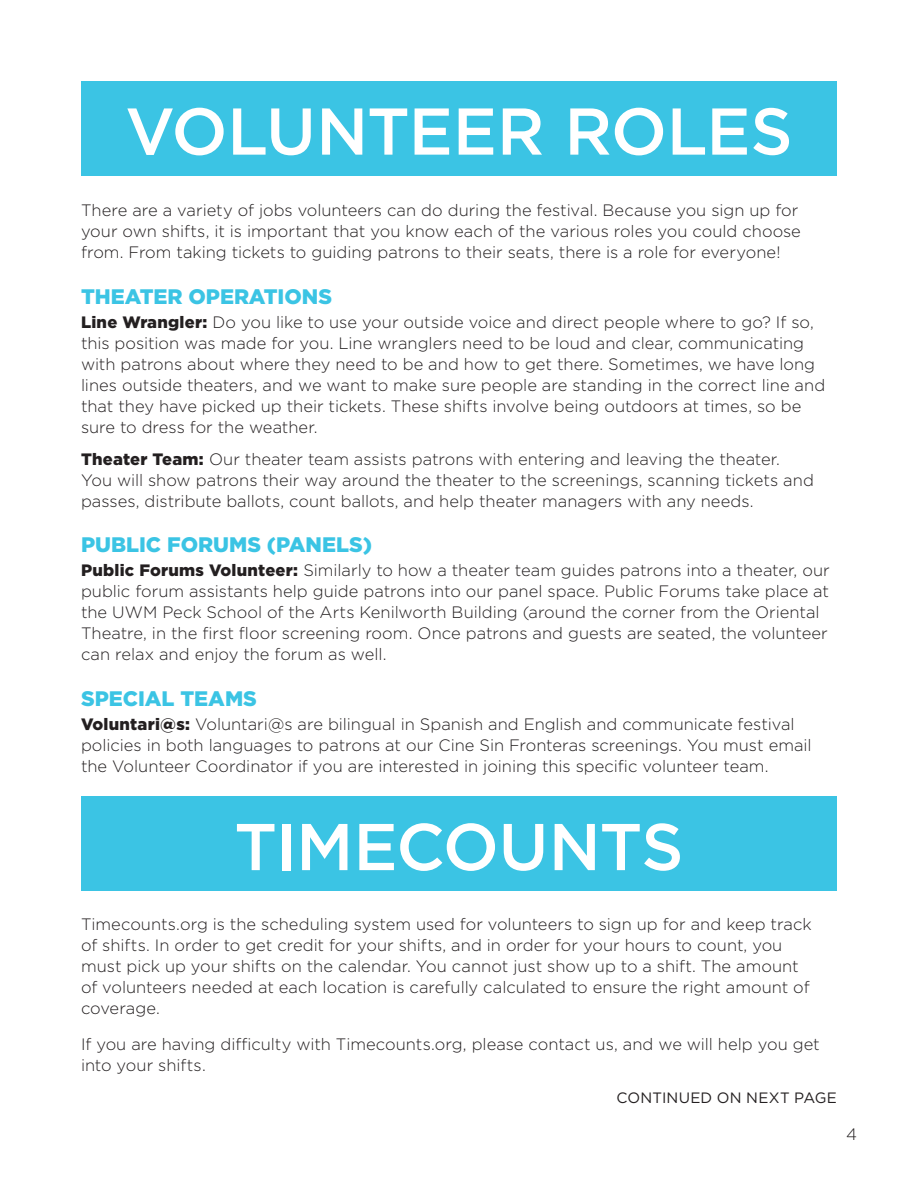
<style>
.page{position:relative;width:918px;height:1188px;background:#fff}
.page>*{position:absolute;margin:0;border:0;box-sizing:border-box;transform-origin:0 0}
.t1{font:500 66px "Gotham";letter-spacing:-.015em;color:#fff}
.t2{font:900 21px "Gotham";color:#3bc4e4}
.t3{font:300 16.5px/21px "Gotham";color:#231f20}
.t4{font:15px "Gotham";letter-spacing:.015em;color:#231f20}
.s1{font-weight:900}
</style>
<div class="page">
<div style="left:81px;top:81px;width:756px;height:95px;background:#3bc4e4"></div>
<div style="left:81px;top:796px;width:756px;height:95px;background:#3bc4e4"></div>
<p class="t1" style="left:125px;top:88px;width:669px">VOLUNTEER ROLES</p>
<p class="t3" style="left:81px;top:200px;width:721px">There are a variety of jobs volunteers can do during the festival. Because you sign up for your own shifts, it is important that you know each of the various roles you could choose from. From taking tickets to guiding patrons to their seats, there is a role for everyone!</p>
<p class="t2" style="left:81px;top:282px;width:253px">THEATER OPERATIONS</p>
<p class="t3" style="left:81px;top:311px;width:746px"><span class="s1">Line Wrangler:</span> Do you like to use your outside voice and direct people where to go? If so, this position was made for you. Line wranglers need to be loud and clear, communicating with patrons about where they need to be and how to get there. Sometimes, we have long lines outside theaters, and we want to make sure people are standing in the correct line and that they have picked up their tickets. These shifts involve being outdoors at times, so be sure to dress for the weather.</p>
<p class="t3" style="left:81px;top:448px;width:734px"><span class="s1">Theater Team:</span> Our theater team assists patrons with entering and leaving the theater.<br>You will show patrons their way around the theater to the screenings, scanning tickets and passes, distribute ballots, count ballots, and help theater managers with any needs.</p>
<p class="t2" style="left:81px;top:530px;width:293px">PUBLIC FORUMS (PANELS)</p>
<p class="t3" style="left:81px;top:560px;width:750px"><span class="s1">Public Forums Volunteer:</span> Similarly to how a theater team guides patrons into a theater, our public forum assistants help guide patrons into our panel space. Public Forums take place at the UWM Peck School of the Arts Kenilworth Building (around the corner from the Oriental Theatre, in the first floor screening room. Once patrons and guests are seated, the volunteer can relax and enjoy the forum as well.</p>
<p class="t2" style="left:81px;top:684px;width:177px">SPECIAL TEAMS</p>
<p class="t3" style="left:81px;top:713px;width:732px"><span class="s1">Voluntari@s:</span> Voluntari@s are bilingual in Spanish and English and communicate festival policies in both languages to patrons at our Cine Sin Fronteras screenings. You must email the Volunteer Coordinator if you are interested in joining this specific volunteer team.</p>
<p class="t1" style="left:234px;top:804px;width:451px">TIMECOUNTS</p>
<p class="t3" style="left:81px;top:914px;width:732px">Timecounts.org is the scheduling system used for volunteers to sign up for and keep track of shifts. In order to get credit for your shifts, and in order for your hours to count, you must pick up your shifts on the calendar. You cannot just show up to a shift. The amount of volunteers needed at each location is carefully calculated to ensure the right amount of coverage.</p>
<p class="t3" style="left:81px;top:1034px;width:740px">If you are having difficulty with Timecounts.org, please contact us, and we will help you get into your shifts.</p>
<p class="t4" style="left:616px;top:1089px;width:222px">CONTINUED ON NEXT PAGE</p>
<p class="t3" style="left:846px;top:1123px;width:12px">4</p>
</div>
